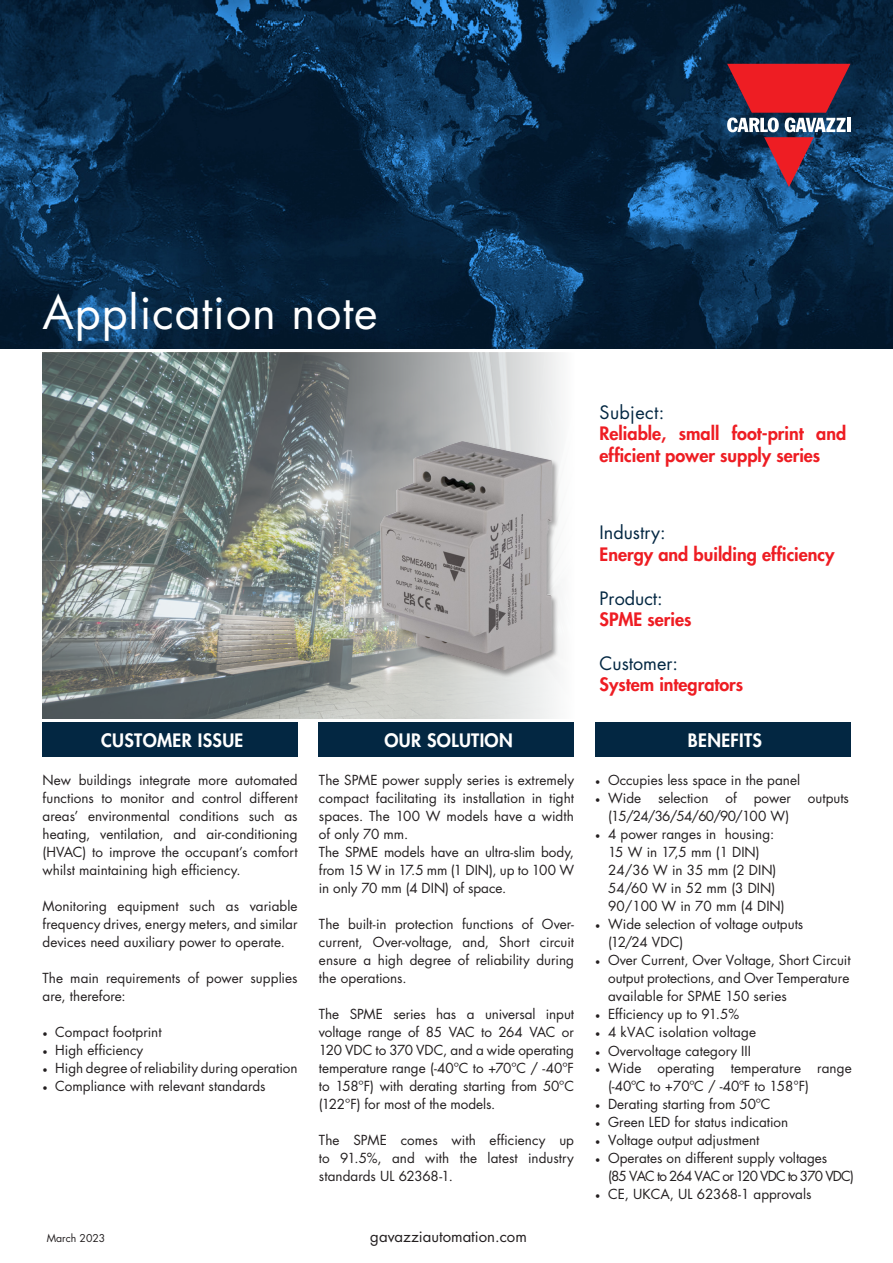
<style>
.page{position:relative;width:893px;height:1263px;background:#fff}
.page>*{position:absolute;margin:0;border:0;box-sizing:border-box;transform-origin:0 0}
.t1{font:45px "Futura Std";letter-spacing:.02em;color:#fff}
.t2{font:800 18px/21.6px "Futura Std";color:#ee1d23}
.t3{font:800 18px "Futura Std";letter-spacing:.02em;color:#fff}
.t4{font:18px "Futura Std";color:#032742}
.t5{font:18px "Futura Std";letter-spacing:.02em;color:#032742}
.t6{font:15px "Futura Std";color:#231f20}
.t7{font:13.5px/18px "Futura Std";color:#231f20;text-align:justify}
.t8{font:13.5px "Futura Std";letter-spacing:-.06em;color:#231f20}
.t9{font:10.5px "Futura Std";color:#231f20}
.s1{font-family:"Minion Pro"}
</style>
<div class="page">
<img style="left:0;top:0;width:893px;height:349px">
<svg style="left:727px;top:64px;width:123px;height:123px"></svg>
<hr style="left:847px;top:118px;width:3px;height:14px;background:#fff">
<div style="left:43px;top:723px;width:255px;height:34px;background:#032742"></div>
<div style="left:595px;top:723px;width:255px;height:34px;background:#032742"></div>
<div style="left:319px;top:723px;width:255px;height:34px;background:#032742"></div>
<img style="left:43px;top:353px;width:517px;height:366px">
<div style="left:378px;top:440px;width:181px;height:237px;background:#231f20;opacity:.4"></div>
<img style="left:380px;top:441px;width:172px;height:229px">
<h1 class="t1" style="left:43px;top:284px;width:336px">Application note</h1>
<h2 class="t5" style="left:600px;top:401px;width:66px">Subject:</h2>
<h2 class="t2" style="left:600px;top:423px;width:248px">Reliable, small foot-print and efficient power supply series</h2>
<h2 class="t4" style="left:600px;top:521px;width:68px">Industry:</h2>
<h2 class="t2" style="left:600px;top:543px;width:236px">Energy and building efficiency</h2>
<h2 class="t4" style="left:600px;top:586px;width:65px">Product:</h2>
<h2 class="t2" style="left:600px;top:609px;width:93px">SPME series</h2>
<h2 class="t4" style="left:600px;top:652px;width:80px">Customer:</h2>
<h2 class="t2" style="left:600px;top:674px;width:145px">System integrators</h2>
<h2 class="t3" style="left:101px;top:729px;width:144px">CUSTOMER ISSUE</h2>
<h2 class="t3" style="left:384px;top:729px;width:130px">OUR SOLUTION</h2>
<h2 class="t3" style="left:688px;top:729px;width:76px">BENEFITS</h2>
<p class="t7" style="left:43px;top:771px;width:257px">New buildings integrate more automated functions to monitor and control different areas’ environmental conditions such as heating, ventilation, and air-conditioning (HVAC) to improve the occupant’s comfort whilst maintaining high efficiency.</p>
<p class="t7" style="left:43px;top:897px;width:257px">Monitoring equipment such as variable frequency drives, energy meters, and similar devices need auxiliary power to operate.</p>
<p class="t7" style="left:43px;top:969px;width:257px">The main requirements of power supplies are, therefore:</p>
<p class="t7" style="left:43px;top:1023px;width:121px"><span class="s1">•</span> Compact footprint</p>
<p class="t7" style="left:43px;top:1041px;width:102px"><span class="s1">•</span> High efficiency</p>
<p class="t7" style="left:43px;top:1059px;width:257px"><span class="s1">•</span> High degree of reliability during operation</p>
<p class="t7" style="left:43px;top:1077px;width:225px"><span class="s1">•</span> Compliance with relevant standards</p>
<p class="t9" style="left:47px;top:1231px;width:60px">March 2023</p>
<p class="t7" style="left:319px;top:771px;width:257px;text-align:left">The SPME power supply series is extremely compact facilitating its installation in tight spaces. The 100 W models have a width of only 70 mm.<br>The SPME models have an ultra-slim body, from 15 W in 17.5 mm (1 DIN), up to 100 W in only 70 mm (4 DIN) of space.</p>
<p class="t7" style="left:319px;top:915px;width:257px">The built-in protection functions of Over&shy;current, Over-voltage, and, Short circuit ensure a high degree of reliability during the operations.</p>
<p class="t7" style="left:319px;top:1005px;width:257px">The SPME series has a universal input voltage range of 85 VAC to 264 VAC or 120 VDC to 370 VDC, and a wide operating temperature range (-40ºC to +70ºC / -40ºF to 158ºF) with derating starting from 50ºC (122ºF) for most of the models.</p>
<p class="t7" style="left:319px;top:1131px;width:257px">The SPME comes with efficiency up to 91.5%, and with the latest industry standards UL 62368-1.</p>
<p class="t6" style="left:370px;top:1226px;width:158px">gavazziautomation.com</p>
<p class="t7" style="left:595px;top:771px;width:206px"><span class="s1">•</span> Occupies less space in the panel</p>
<p class="t7" style="left:595px;top:789px;width:47px"><span class="s1">•</span> Wide</p>
<p class="t7" style="left:658px;top:789px;width:52px">selection</p>
<p class="t7" style="left:725px;top:789px;width:13px">of</p>
<p class="t7" style="left:754px;top:789px;width:39px">power</p>
<p class="t7" style="left:808px;top:789px;width:43px">outputs</p>
<p class="t8" style="left:608px;top:807px;width:183px">(15/24/36/54/60/90/100 W)</p>
<p class="t7" style="left:608px;top:825px;width:178px;text-align:left;text-indent:-13px"><span class="s1">•</span> 4 power ranges in housing:<br>15 W in 17,5 mm (1 DIN)<br>24/36 W in 35 mm (2 DIN)<br>54/60 W in 52 mm (3 DIN)<br>90/100 W in 70 mm (4 DIN)</p>
<p class="t7" style="left:608px;top:915px;width:197px;text-indent:-13px"><span class="s1">•</span> Wide selection of voltage outputs (12/24 VDC)</p>
<p class="t7" style="left:608px;top:951px;width:244px;text-indent:-13px"><span class="s1">•</span> Over Current, Over Voltage, Short Circuit output protections, and Over Temperature available for SPME 150 series</p>
<p class="t7" style="left:595px;top:1005px;width:145px"><span class="s1">•</span> Efficiency up to 91.5%</p>
<p class="t7" style="left:595px;top:1023px;width:162px"><span class="s1">•</span> 4 kVAC isolation voltage</p>
<p class="t7" style="left:595px;top:1042px;width:157px"><span class="s1">•</span> Overvoltage category III</p>
<p class="t7" style="left:608px;top:1059px;width:245px;text-indent:-13px"><span class="s1">•</span> Wide operating temperature range (-40ºC to +70ºC / -40ºF to 158°F)</p>
<p class="t7" style="left:595px;top:1095px;width:177px"><span class="s1">•</span> Derating starting from 50ºC</p>
<p class="t7" style="left:595px;top:1113px;width:195px"><span class="s1">•</span> Green LED for status indication</p>
<p class="t7" style="left:595px;top:1131px;width:166px"><span class="s1">•</span> Voltage output adjustment</p>
<p class="t7" style="left:608px;top:1149px;width:247px;text-indent:-13px"><span class="s1">•</span> Operates on different supply voltages<br>(85 VAC to 264 VAC or 120 VDC to 370 VDC)</p>
<p class="t7" style="left:595px;top:1185px;width:218px"><span class="s1">•</span> CE, UKCA, UL 62368-1 approvals</p>
</div>
